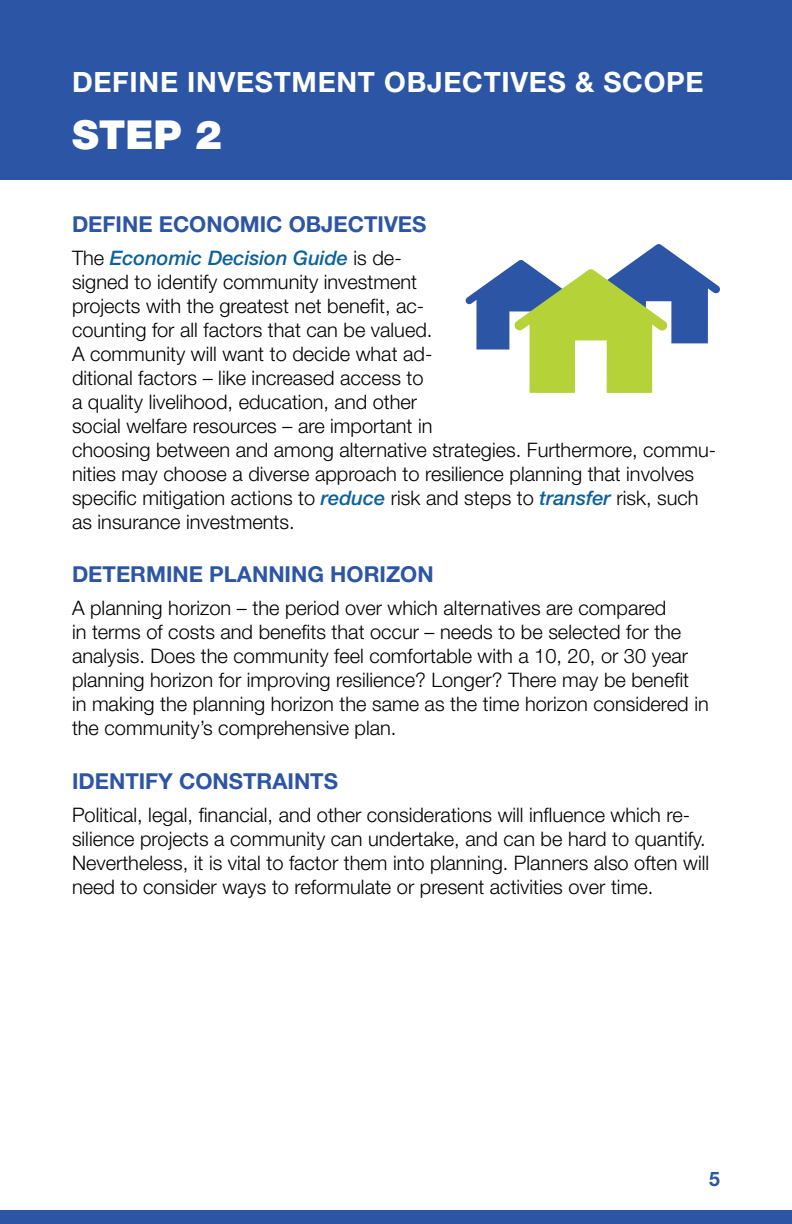
<style>
.page{position:relative;width:792px;height:1224px;background:#fff}
.page>*{position:absolute;margin:0;border:0;box-sizing:border-box;transform-origin:0 0}
.t1{font:900 40px "Helvetica Neue LT Std";color:#fff}
.t2{font:700 28px "Helvetica Neue LT Std";letter-spacing:.025em;color:#fff}
.t3{font:700 22px "Helvetica Neue LT Std";color:#2d55a6}
.t4{font:300 20px/24px "Helvetica Neue LT Std";color:#000}
.t5{font:700 20px "Helvetica Neue LT Std";color:#2d55a6}
.s1{font-weight:500;font-style:italic;color:#0c619a}
</style>
<div class="page">
<div style="left:0;top:0;width:792px;height:180px;background:#2d55a6"></div>
<svg style="left:465px;top:244px;width:255px;height:149px"></svg>
<div style="left:0;top:1210px;width:792px;height:14px;background:#2d55a6"></div>
<h2 class="t2" style="left:72px;top:65px;width:633px">DEFINE INVESTMENT OBJECTIVES &amp; SCOPE</h2>
<h1 class="t1" style="left:72px;top:111px;width:151px">STEP 2</h1>
<p class="t3" style="left:72px;top:210px;width:356px">DEFINE ECONOMIC OBJECTIVES</p>
<p class="t4" style="left:72px;top:245px;width:646px">The <span class="s1">Economic Decision Guide</span> is de-<br>signed to identify community investment<br>projects with the greatest net benefit, ac-<br>counting for all factors that can be valued.<br>A community will want to decide what ad-<br>ditional factors – like increased access to<br>a quality livelihood, education, and other<br>social welfare resources – are important in<br>choosing between and among alternative strategies. Furthermore, commu&shy;nities may choose a diverse approach to resilience planning that involves specific mitigation actions to <span class="s1">reduce</span> risk and steps to <span class="s1">transfer</span> risk, such as insurance investments.</p>
<p class="t3" style="left:72px;top:561px;width:363px">DETERMINE PLANNING HORIZON</p>
<p class="t4" style="left:72px;top:596px;width:638px">A planning horizon – the period over which alternatives are compared<br>in terms of costs and benefits that occur – needs to be selected for the analysis. Does the community feel comfortable with a 10, 20, or 30 year planning horizon for improving resilience? Longer? There may be benefit<br>in making the planning horizon the same as the time horizon considered in the community’s comprehensive plan.</p>
<p class="t3" style="left:72px;top:767px;width:268px">IDENTIFY CONSTRAINTS</p>
<p class="t4" style="left:72px;top:802px;width:639px">Political, legal, financial, and other considerations will influence which re&shy;silience projects a community can undertake, and can be hard to quantify.<br>Nevertheless, it is vital to factor them into planning. Planners also often will need to consider ways to reformulate or present activities over time.</p>
<p class="t5" style="left:709px;top:1167px;width:12px">5</p>
</div>
